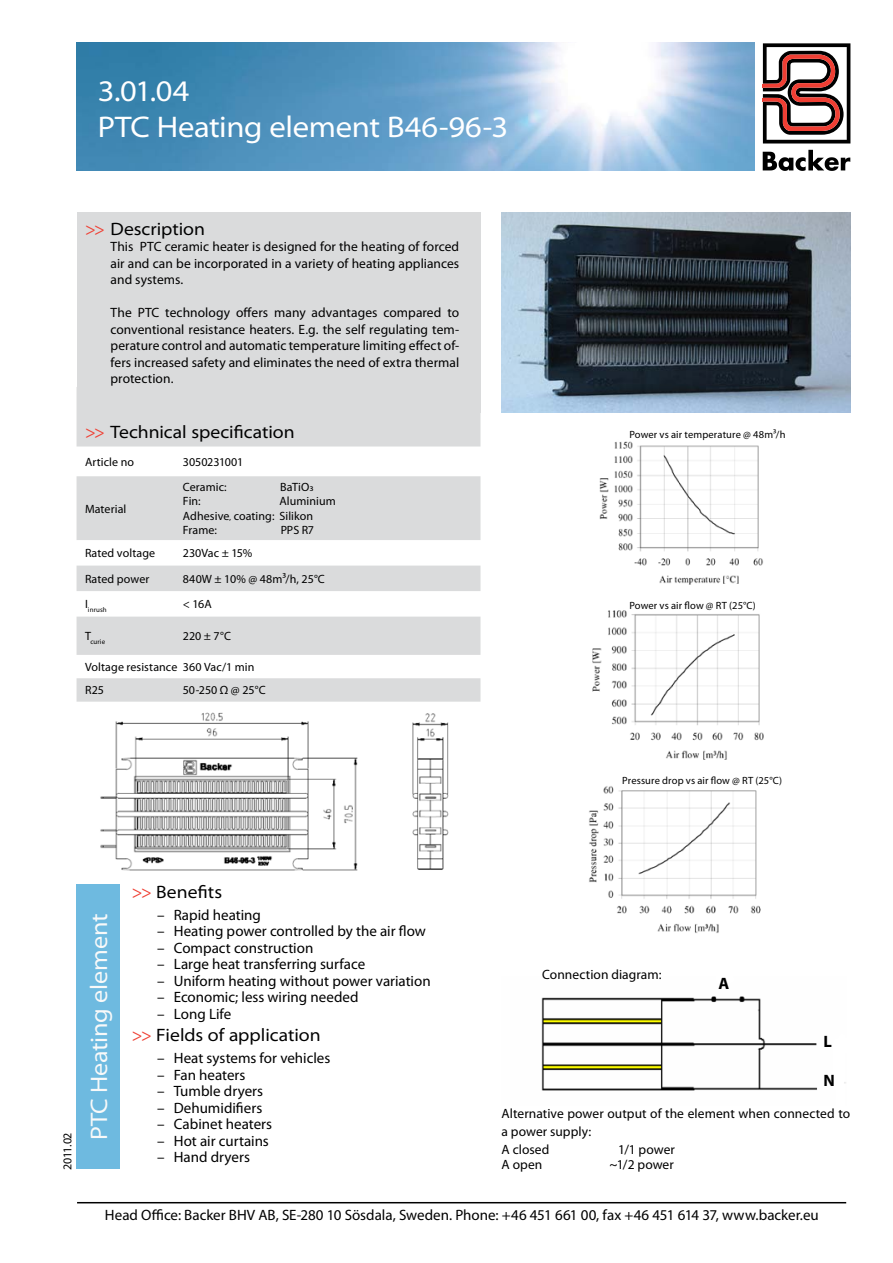
<style>
.page{position:relative;width:893px;height:1263px;background:#fff}
.page>*{position:absolute;margin:0;border:0;box-sizing:border-box;transform-origin:0 0}
.t1{font:semi-expanded 30px "Myriad Pro";letter-spacing:-.01em;color:#fff}
.t2{font:semi-expanded 24px "Myriad Pro";letter-spacing:-.01em;color:#f8f9f9}
.u-rubbe{font:semi-expanded 18px "Myriad Pro";color:#000}
.tabtext_rad_1{font:semi-expanded 18px "Myriad Pro";color:#000}
.tabtext_rad_1-2{font:700 16.5px "Myriad Pro";color:#000}
.tabtext_rad_1-3{font:15px "Myriad Pro";color:#000}
.tabtext_rad_1-4{font:13.5px/16.5px "Myriad Pro";letter-spacing:.005em;color:#000;text-align:justify}
.tekn_spec{font:12px "Myriad Pro";letter-spacing:.005em;color:#000}
.tabtext_rad_1-5{font:10.5px "Myriad Pro";letter-spacing:.01em;color:#000}
.tekn_spec-2{font:6.9px "Myriad Pro";letter-spacing:.015em;color:#000}
.s1{color:#ef4135}
</style>
<div class="page">
<hr style="left:77px;top:1202px;width:769px;height:1px;background:#000">
<img style="left:77px;top:43px;width:677px;height:127px">
<svg style="left:763px;top:150px;width:87px;height:21px"></svg>
<svg style="left:763px;top:43px;width:87px;height:100px"></svg>
<svg style="left:77px;top:413px;width:403px;height:289px;fill:#dadbdc"></svg>
<div style="left:77px;top:213px;width:403px;height:200px;background:#dadbdc"></div>
<div style="left:77px;top:884px;width:43px;height:285px;background:#6ebae0"></div>
<img style="left:502px;top:213px;width:348px;height:200px">
<img style="left:599px;top:441px;width:164px;height:144px">
<img style="left:592px;top:610px;width:172px;height:150px">
<img style="left:589px;top:786px;width:172px;height:147px">
<img style="left:541px;top:974px;width:305px;height:117px">
<img style="left:100px;top:712px;width:349px;height:159px">
<p class="t1" style="left:98px;top:74px;width:93px">3.01.04</p>
<p class="t1" style="left:98px;top:110px;width:412px">PTC Heating element B46-96-3</p>
<p class="u-rubbe" style="left:85px;top:219px;width:122px"><span class="s1">&gt;&gt;</span> Description</p>
<p class="tabtext_rad_1-4" style="left:111px;top:238px;width:350px">This PTC ceramic heater is designed for the heating of forced air and can be incorporated in a variety of heating appliances and systems.</p>
<p class="tabtext_rad_1-4" style="left:111px;top:304px;width:350px">The PTC technology offers many advantages compared to conventional resistance heaters. E.g. the self regulating tem&shy;perature control and automatic temperature limiting effect of&shy;fers increased safety and eliminates the need of extra thermal protection.</p>
<p class="u-rubbe" style="left:85px;top:422px;width:211px"><span class="s1">&gt;&gt;</span> Technical specification</p>
<p class="tekn_spec" style="left:85px;top:454px;width:51px">Article no</p>
<p class="tekn_spec" style="left:183px;top:454px;width:62px">3050231001</p>
<p class="tekn_spec" style="left:85px;top:501px;width:43px">Material</p>
<p class="tekn_spec" style="left:183px;top:480px;width:45px">Ceramic:</p>
<p class="tekn_spec" style="left:280px;top:480px;width:35px">BaTiO3</p>
<p class="tekn_spec" style="left:183px;top:494px;width:19px">Fin:</p>
<p class="tekn_spec" style="left:280px;top:494px;width:58px">Aluminium</p>
<p class="tekn_spec" style="left:183px;top:508px;width:132px">Adhesive, coating: Silikon</p>
<p class="tekn_spec" style="left:183px;top:523px;width:36px">Frame:</p>
<p class="tekn_spec" style="left:281px;top:523px;width:34px">PPS R7</p>
<p class="tekn_spec" style="left:85px;top:546px;width:72px">Rated voltage</p>
<p class="tekn_spec" style="left:183px;top:546px;width:71px">230Vac ± 15%</p>
<p class="tekn_spec" style="left:85px;top:571px;width:66px">Rated power</p>
<p class="tekn_spec" style="left:183px;top:571px;width:144px">840W ± 10% @ 48m³/h, 25°C</p>
<p class="tekn_spec-2" style="left:85px;top:606px;width:23px"><sup>I</sup>inrush</p>
<p class="tekn_spec" style="left:183px;top:597px;width:30px">&lt; 16A</p>
<p class="tekn_spec-2" style="left:85px;top:638px;width:22px"><sup>T</sup>curie</p>
<p class="tekn_spec" style="left:183px;top:629px;width:50px">220 ± 7°C</p>
<p class="tekn_spec" style="left:85px;top:660px;width:94px">Voltage resistance</p>
<p class="tekn_spec" style="left:183px;top:660px;width:73px">360 Vac/1 min</p>
<p class="tekn_spec" style="left:85px;top:683px;width:21px">R25</p>
<p class="tekn_spec" style="left:183px;top:683px;width:84px">50-250 Ω @ 25°C</p>
<p class="tabtext_rad_1-5" style="left:629px;top:428px;width:158px">Power vs air temperature @ 48m³/h</p>
<p class="tabtext_rad_1-5" style="left:629px;top:599px;width:128px">Power vs air flow @ RT (25°C)</p>
<p class="tabtext_rad_1-5" style="left:622px;top:774px;width:161px">Pressure drop vs air flow @ RT (25°C)</p>
<p class="tekn_spec" style="left:60px;top:1170px;width:39px;rotate:-90deg">2011.02</p>
<p class="t2" style="left:86px;top:1140px;width:228px;rotate:-90deg">PTC Heating element</p>
<p class="u-rubbe" style="left:132px;top:882px;width:92px"><span class="s1">&gt;&gt;</span> Benefits</p>
<p class="tabtext_rad_1-3" style="left:157px;top:905px;width:105px">– Rapid heating</p>
<p class="tabtext_rad_1-3" style="left:157px;top:922px;width:270px">– Heating power controlled by the air flow</p>
<p class="tabtext_rad_1-3" style="left:157px;top:938px;width:158px">– Compact construction</p>
<p class="tabtext_rad_1-3" style="left:157px;top:955px;width:209px">– Large heat transferring surface</p>
<p class="tabtext_rad_1-3" style="left:157px;top:971px;width:275px">– Uniform heating without power variation</p>
<p class="tabtext_rad_1-3" style="left:157px;top:988px;width:203px">– Economic; less wiring needed</p>
<p class="tabtext_rad_1-3" style="left:157px;top:1004px;width:76px">– Long Life</p>
<p class="tabtext_rad_1" style="left:132px;top:1025px;width:190px"><span class="s1">&gt;&gt;</span> Fields of application</p>
<p class="tabtext_rad_1-3" style="left:157px;top:1049px;width:175px">– Heat systems for vehicles</p>
<p class="tabtext_rad_1-3" style="left:157px;top:1065px;width:90px">– Fan heaters</p>
<p class="tabtext_rad_1-3" style="left:157px;top:1082px;width:107px">– Tumble dryers</p>
<p class="tabtext_rad_1-3" style="left:157px;top:1098px;width:106px">– Dehumidifiers</p>
<p class="tabtext_rad_1-3" style="left:157px;top:1115px;width:116px">– Cabinet heaters</p>
<p class="tabtext_rad_1-3" style="left:157px;top:1131px;width:113px">– Hot air curtains</p>
<p class="tabtext_rad_1-3" style="left:157px;top:1148px;width:94px">– Hand dryers</p>
<p class="tabtext_rad_1-4" style="left:542px;top:966px;width:121px">Connection diagram:</p>
<p class="tabtext_rad_1-2" style="left:719px;top:972px;width:12px">A</p>
<p class="tabtext_rad_1-2" style="left:823px;top:1030px;width:10px">L</p>
<p class="tabtext_rad_1-2" style="left:823px;top:1070px;width:13px">N</p>
<p class="tabtext_rad_1-4" style="left:502px;top:1105px;width:350px;line-height:18px">Alternative power output of the element when connected to a power supply:</p>
<p class="tabtext_rad_1-4" style="left:502px;top:1141px;width:49px">A closed</p>
<p class="tabtext_rad_1-4" style="left:618px;top:1141px;width:58px">1/1 power</p>
<p class="tabtext_rad_1-4" style="left:502px;top:1156px;width:42px">A open</p>
<p class="tabtext_rad_1-4" style="left:610px;top:1156px;width:66px">~1/2 power</p>
<p class="tabtext_rad_1-3" style="left:105px;top:1206px;width:715px">Head Office: Backer BHV AB, SE-280 10 Sösdala, Sweden. Phone: +46 451 661 00, fax +46 451 614 37, www.backer.eu</p>
</div>
